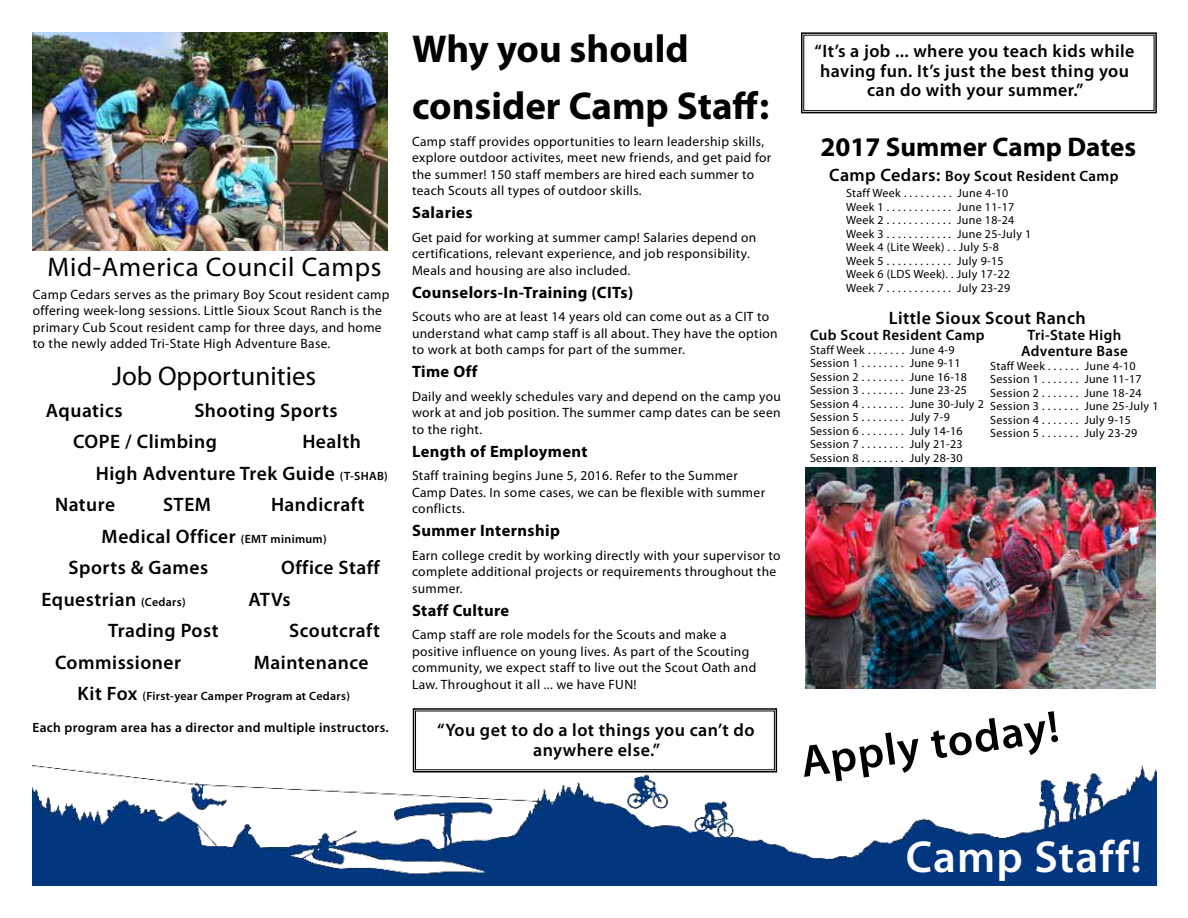
<style>
.page{position:relative;width:1188px;height:918px;background:#fff}
.page>*{position:absolute;margin:0;border:0;box-sizing:border-box;transform-origin:0 0}
.t1{font:600 45px "Myriad Pro";color:#000}
.t2{font:600 45px "Myriad Pro";letter-spacing:.025em;color:#fff}
.t3{font:700 39px/57px "Myriad Pro";color:#000}
.t4{font:27px "Myriad Pro";letter-spacing:.025em;color:#000}
.t5{font:700 27px "Myriad Pro";color:#000}
.t6{font:27px "Myriad Pro";color:#000}
.t7{font:600 19.5px/31.5px "Myriad Pro";letter-spacing:.025em;color:#000}
.t8{font:600 18px/19.5px "Myriad Pro";letter-spacing:.025em;color:#000;text-align:center}
.t9{font:700 16.5px "Myriad Pro";letter-spacing:.025em;color:#000}
.t10{font:600 15px/16.5px "Myriad Pro";letter-spacing:.025em;color:#000;text-align:center}
.t11{font:13.5px/16.5px "Myriad Pro";letter-spacing:.025em;color:#000}
.t12{font:600 13.5px "Myriad Pro";letter-spacing:.025em;color:#000}
.t13{font:12px/13.5px "Myriad Pro";letter-spacing:.025em;color:#000}
.t14{font:600 12px "Myriad Pro";letter-spacing:.025em;color:#000}
.s1{font-size:12px}
.s2{font-size:19.5px}
.s3{font-size:18px}
</style>
<div class="page">
<img style="left:32px;top:32px;width:355px;height:219px">
<img style="left:33px;top:765px;width:1123px;height:121px">
<img style="left:806px;top:468px;width:350px;height:220px">
<svg style="left:412px;top:708px;width:366px;height:65px"></svg>
<svg style="left:801px;top:32px;width:356px;height:82px"></svg>
<div style="left:803px;top:35px;width:351px;height:76px;border:1px solid #000"></div>
<svg style="left:800px;top:669px;width:261px;height:116px"></svg>
<h3 class="t4" style="left:47px;top:250px;width:336px">Mid-America Council Camps</h3>
<p class="t11" style="left:33px;top:286px;width:358px">Camp Cedars serves as the primary Boy Scout resident camp offering week-long sessions. Little Sioux Scout Ranch is the primary Cub Scout resident camp for three days, and home to the newly added Tri-State High Adventure Base.</p>
<h3 class="t6" style="left:112px;top:360px;width:206px">Job Opportunities</h3>
<h3 class="t7" style="left:46px;top:394px;width:78px">Aquatics</h3>
<h3 class="t7" style="left:73px;top:394px;width:266px;text-indent:121px">Shooting Sports<br>COPE / Climbing</h3>
<h3 class="t7" style="left:302px;top:426px;width:60px">Health</h3>
<h3 class="t7" style="left:96px;top:457px;width:294px">High Adventure Trek Guide <span class="s1">(T-SHAB)</span></h3>
<h3 class="t7" style="left:55px;top:489px;width:62px">Nature</h3>
<h3 class="t7" style="left:163px;top:489px;width:49px">STEM</h3>
<h3 class="t7" style="left:271px;top:489px;width:95px">Handicraft</h3>
<h3 class="t7" style="left:102px;top:520px;width:227px">Medical Officer <span class="s1">(EMT minimum)</span></h3>
<h3 class="t7" style="left:69px;top:552px;width:141px">Sports &amp; Games</h3>
<h3 class="t7" style="left:281px;top:552px;width:100px">Office Staff</h3>
<h3 class="t7" style="left:41px;top:583px;width:146px">Equestrian <span class="s1">(Cedars)</span></h3>
<h3 class="t7" style="left:248px;top:583px;width:44px">ATVs</h3>
<h3 class="t7" style="left:108px;top:615px;width:112px">Trading Post</h3>
<h3 class="t7" style="left:289px;top:615px;width:92px">Scoutcraft</h3>
<h3 class="t7" style="left:55px;top:646px;width:127px">Commissioner</h3>
<h3 class="t7" style="left:254px;top:646px;width:116px">Maintenance</h3>
<p class="t14" style="left:78px;top:689px;width:274px"><span class="s2">Kit Fox</span> (First-year Camper Program at Cedars)</p>
<p class="t12" style="left:32px;top:719px;width:358px">Each program area has a director and multiple instructors.</p>
<h2 class="t3" style="left:412px;top:19px;width:359px">Why you should consider Camp Staff:</h2>
<p class="t11" style="left:412px;top:133px;width:361px">Camp staff provides opportunities to learn leadership skills, explore outdoor activites, meet new friends, and get paid for the summer! 150 staff members are hired each summer to teach Scouts all types of outdoor skills.</p>
<p class="t9" style="left:412px;top:202px;width:62px">Salaries</p>
<p class="t11" style="left:412px;top:229px;width:346px">Get paid for working at summer camp! Salaries depend on certifications, relevant experience, and job responsibility.<br>Meals and housing are also included.</p>
<p class="t9" style="left:412px;top:282px;width:223px">Counselors-In-Training (CITs)</p>
<p class="t11" style="left:412px;top:308px;width:367px">Scouts who are at least 14 years old can come out as a CIT to understand what camp staff is all about. They have the option to work at both camps for part of the summer.</p>
<p class="t9" style="left:412px;top:361px;width:67px">Time Off</p>
<p class="t11" style="left:412px;top:388px;width:370px;text-align:justify">Daily and weekly schedules vary and depend on the camp you work at and job position. The summer camp dates can be seen to the right.</p>
<p class="t9" style="left:412px;top:441px;width:177px">Length of Employment</p>
<p class="t11" style="left:412px;top:467px;width:355px">Staff training begins June 5, 2016. Refer to the Summer<br>Camp Dates. In some cases, we can be flexible with summer conflicts.</p>
<p class="t9" style="left:412px;top:520px;width:149px">Summer Internship</p>
<p class="t11" style="left:412px;top:547px;width:370px">Earn college credit by working directly with your supervisor to complete additional projects or requirements throughout the summer.</p>
<p class="t9" style="left:412px;top:600px;width:99px">Staff Culture</p>
<p class="t11" style="left:412px;top:626px;width:346px">Camp staff are role models for the Scouts and make a positive influence on young lives. As part of the Scouting community, we expect staff to live out the Scout Oath and Law. Throughout it all ... we have FUN!</p>
<h3 class="t8" style="left:437px;top:720px;width:319px">“You get to do a lot things you can’t do anywhere else.”</h3>
<h3 class="t8" style="left:815px;top:41px;width:321px">“It’s a job ... where you teach kids while having fun. It’s just the best thing you can do with your summer.”</h3>
<h3 class="t5" style="left:821px;top:129px;width:317px">2017 Summer Camp Dates</h3>
<p class="t10" style="left:829px;top:167px;width:291px"><span class="s3">Camp Cedars:</span> Boy Scout Resident Camp</p>
<p class="t13" style="left:846px;top:186px;width:187px">Staff Week . . . . . . . . . June 4-10<br>Week 1 . . . . . . . . . . . . June 11-17<br>Week 2 . . . . . . . . . . . . June 18-24<br>Week 3 . . . . . . . . . . . . June 25-July 1<br>Week 4 (Lite Week) . . July 5-8<br>Week 5 . . . . . . . . . . . . July 9-15<br>Week 6 (LDS Week). . July 17-22<br>Week 7 . . . . . . . . . . . . July 23-29</p>
<h3 class="t8" style="left:889px;top:308px;width:199px">Little Sioux Scout Ranch</h3>
<p class="t10" style="left:810px;top:327px;width:176px">Cub Scout Resident Camp</p>
<p class="t13" style="left:810px;top:343px;width:175px">Staff Week . . . . . . . June 4-9<br>Session 1 . . . . . . . . June 9-11<br>Session 2 . . . . . . . . June 16-18<br>Session 3 . . . . . . . . June 23-25<br>Session 4 . . . . . . . . June 30-July 2<br>Session 5 . . . . . . . . July 7-9<br>Session 6 . . . . . . . . July 14-16<br>Session 7 . . . . . . . . July 21-23<br>Session 8 . . . . . . . . July 28-30</p>
<p class="t10" style="left:1021px;top:326px;width:108px">Tri-State High<br>Adventure Base</p>
<p class="t13" style="left:990px;top:359px;width:170px">Staff Week . . . . . . June 4-10<br>Session 1 . . . . . . . June 11-17<br>Session 2 . . . . . . . June 18-24<br>Session 3 . . . . . . . June 25-July 1<br>Session 4 . . . . . . . July 9-15<br>Session 5 . . . . . . . July 23-29</p>
<h1 class="t1" style="left:797px;top:734px;width:262px;rotate:-8deg">Apply today!</h1>
<h1 class="t2" style="left:906px;top:828px;width:237px">Camp Staff!</h1>
</div>
